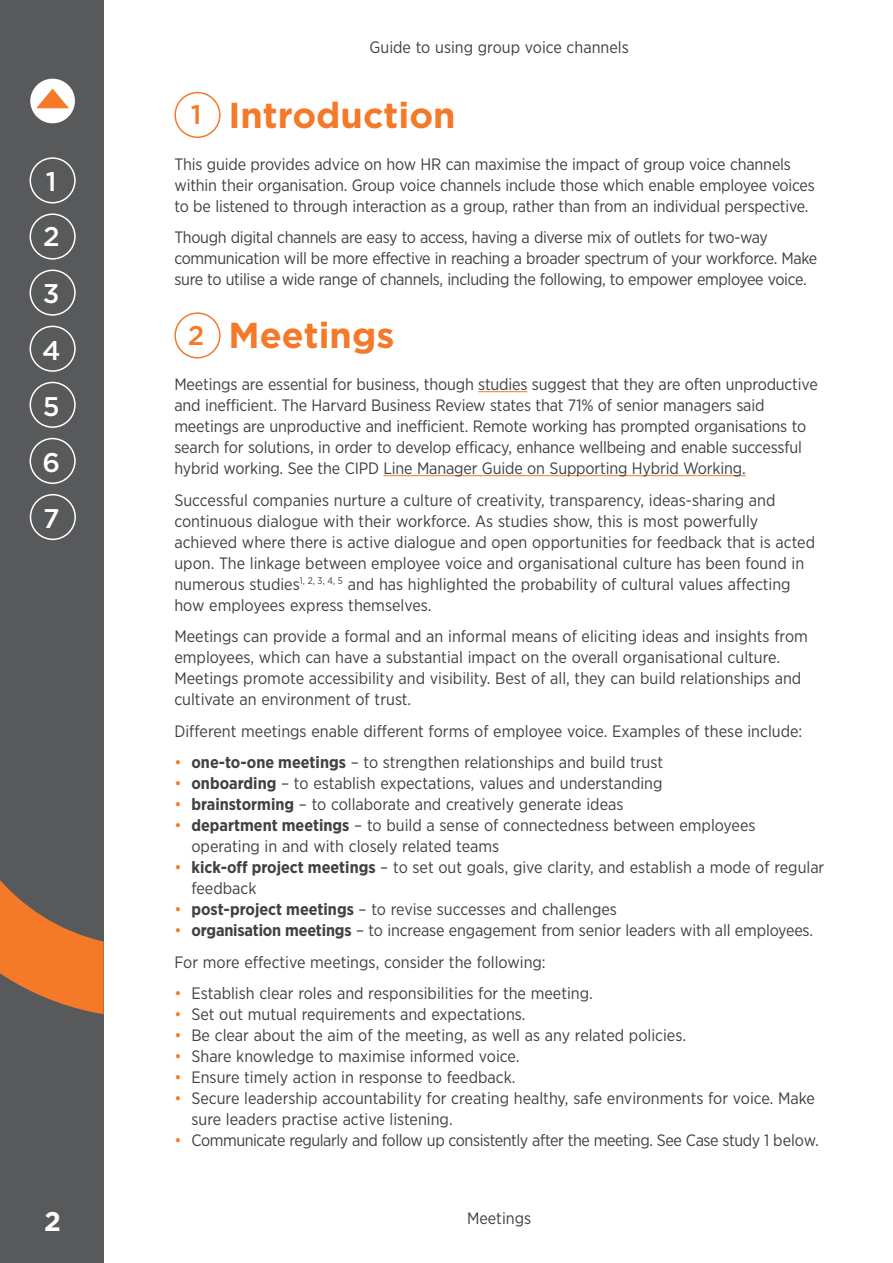
<style>
.page{position:relative;width:893px;height:1263px;background:#fff}
.page>*{position:absolute;margin:0;border:0;box-sizing:border-box;transform-origin:0 0}
.HEAD{font:700 36px "Gotham";color:#f47929}
.t1{font:500 27px/56.1px "Gotham";color:#fff}
.t2{font:500 27px "Gotham";color:#f47929}
.t3{font:700 27px "Gotham";color:#fff}
.B_body{font:16.5px/21px "Gotham Narrow";letter-spacing:-.01em;color:#414042}
.B_bullets{font:16.5px/21px "Gotham Narrow";color:#414042}
.B_bullets-2{font:16.5px "Gotham Narrow";letter-spacing:-.025em;color:#414042}
.B_bullets_last{font:16.5px "Gotham Narrow";letter-spacing:-.01em;color:#414042}
.s1{color:#f47929}
.s2{font-weight:700}
</style>
<div class="page">
<div style="left:0;top:0;width:104px;height:1263px;background:#58595b"></div>
<svg style="left:0;top:880px;width:104px;height:134px"></svg>
<div style="left:30px;top:157px;width:46px;height:46px;border:2px solid #fff;border-radius:50%"></div>
<div style="left:30px;top:213px;width:46px;height:47px;border:2px solid #fff;border-radius:50%"></div>
<div style="left:30px;top:270px;width:46px;height:46px;border:2px solid #fff;border-radius:50%"></div>
<div style="left:30px;top:326px;width:46px;height:46px;border:2px solid #fff;border-radius:50%"></div>
<div style="left:30px;top:382px;width:46px;height:46px;border:2px solid #fff;border-radius:50%"></div>
<div style="left:30px;top:438px;width:46px;height:46px;border:2px solid #fff;border-radius:50%"></div>
<div style="left:30px;top:494px;width:46px;height:46px;border:2px solid #fff;border-radius:50%"></div>
<div style="left:30px;top:79px;width:45px;height:44px;background:#fff;border-radius:50%"></div>
<svg style="left:36px;top:89px;width:33px;height:19px"></svg>
<hr style="left:478px;top:391px;width:49px;height:1px;background:#f47929">
<hr style="left:383px;top:475px;width:363px;height:1px;background:#f47929">
<div style="left:174px;top:92px;width:47px;height:46px;border:2px solid #f47929;border-radius:50%"></div>
<div style="left:174px;top:312px;width:47px;height:47px;border:2px solid #f47929;border-radius:50%"></div>
<h2 class="t1" style="left:43px;top:154px;width:18px;line-height:54.6px">1<br>2</h2>
<h2 class="t1" style="left:42px;top:265px;width:20px;text-align:justify">3<br>4<br>5<br>6<br>7</h2>
<h2 class="t3" style="left:44px;top:1204px;width:18px">2</h2>
<p class="B_body" style="left:369px;top:36px;width:261px">Guide to using group voice channels</p>
<p class="t2" style="left:191px;top:97px;width:12px">1</p>
<p class="HEAD" style="left:228px;top:91px;width:229px">Introduction</p>
<p class="B_body" style="left:174px;top:153px;width:642px">This guide provides advice on how HR can maximise the impact of group voice channels within their organisation. Group voice channels include those which enable employee voices to be listened to through interaction as a group, rather than from an individual perspective.</p>
<p class="B_body" style="left:174px;top:226px;width:644px">Though digital channels are easy to access, having a diverse mix of outlets for two-way communication will be more effective in reaching a broader spectrum of your workforce. Make sure to utilise a wide range of channels, including the following, to empower employee voice.</p>
<p class="t2" style="left:188px;top:318px;width:18px">2</p>
<p class="HEAD" style="left:228px;top:311px;width:167px">Meetings</p>
<p class="B_body" style="left:174px;top:373px;width:645px">Meetings are essential for business, though studies suggest that they are often unproductive and inefficient. The Harvard Business Review states that 71% of senior managers said meetings are unproductive and inefficient. Remote working has prompted organisations to search for solutions, in order to develop efficacy, enhance wellbeing and enable successful hybrid working. See the CIPD Line Manager Guide on Supporting Hybrid Working.</p>
<p class="B_body" style="left:174px;top:489px;width:642px">Successful companies nurture a culture of creativity, transparency, ideas-sharing and continuous dialogue with their workforce. As studies show, this is most powerfully achieved where there is active dialogue and open opportunities for feedback that is acted upon. The linkage between employee voice and organisational culture has been found in numerous studies<sup>1,</sup> <sup>2,</sup> <sup>3,</sup> <sup>4,</sup> <sup>5</sup> and has highlighted the probability of cultural values affecting how employees express themselves.</p>
<p class="B_body" style="left:174px;top:625px;width:635px">Meetings can provide a formal and an informal means of eliciting ideas and insights from employees, which can have a substantial impact on the overall organisational culture.<br>Meetings promote accessibility and visibility. Best of all, they can build relationships and cultivate an environment of trust.</p>
<p class="B_body" style="left:174px;top:720px;width:629px">Different meetings enable different forms of employee voice. Examples of these include:</p>
<p class="B_bullets" style="left:174px;top:751px;width:490px"><span class="s1">•</span> <span class="s2">one-to-one meetings</span> – to strengthen relationships and build trust</p>
<p class="B_bullets" style="left:174px;top:772px;width:490px"><span class="s1">•</span> <span class="s2">onboarding</span> – to establish expectations, values and understanding</p>
<p class="B_bullets" style="left:174px;top:793px;width:451px"><span class="s1">•</span> <span class="s2">brainstorming</span> – to collaborate and creatively generate ideas</p>
<p class="B_bullets" style="left:191px;top:814px;width:566px;text-indent:-17px"><span class="s1">•</span> <span class="s2">department meetings</span> – to build a sense of connectedness between employees operating in and with closely related teams</p>
<p class="B_bullets" style="left:191px;top:856px;width:634px;text-indent:-17px"><span class="s1">•</span> <span class="s2">kick-off project meetings</span> – to set out goals, give clarity, and establish a mode of regular feedback</p>
<p class="B_bullets" style="left:174px;top:898px;width:444px"><span class="s1">•</span> <span class="s2">post-project meetings</span> – to revise successes and challenges</p>
<p class="B_bullets_last" style="left:174px;top:920px;width:640px"><span class="s1">•</span> <span class="s2">organisation meetings</span> – to increase engagement from senior leaders with all employees.</p>
<p class="B_body" style="left:174px;top:951px;width:373px">For more effective meetings, consider the following:</p>
<p class="B_bullets" style="left:174px;top:982px;width:420px"><span class="s1">•</span> Establish clear roles and responsibilities for the meeting.</p>
<p class="B_bullets" style="left:174px;top:1003px;width:353px"><span class="s1">•</span> Set out mutual requirements and expectations.</p>
<p class="B_bullets" style="left:174px;top:1024px;width:513px"><span class="s1">•</span> Be clear about the aim of the meeting, as well as any related policies.</p>
<p class="B_bullets" style="left:174px;top:1045px;width:346px"><span class="s1">•</span> Share knowledge to maximise informed voice.</p>
<p class="B_bullets" style="left:174px;top:1066px;width:343px"><span class="s1">•</span> Ensure timely action in response to feedback.</p>
<p class="B_bullets" style="left:191px;top:1087px;width:625px;text-indent:-17px"><span class="s1">•</span> Secure leadership accountability for creating healthy, safe environments for voice. Make sure leaders practise active listening.</p>
<p class="B_bullets-2" style="left:174px;top:1130px;width:646px"><span class="s1">•</span> Communicate regularly and follow up consistently after the meeting. See Case study 1 below.</p>
<p class="B_body" style="left:467px;top:1207px;width:66px">Meetings</p>
</div>
